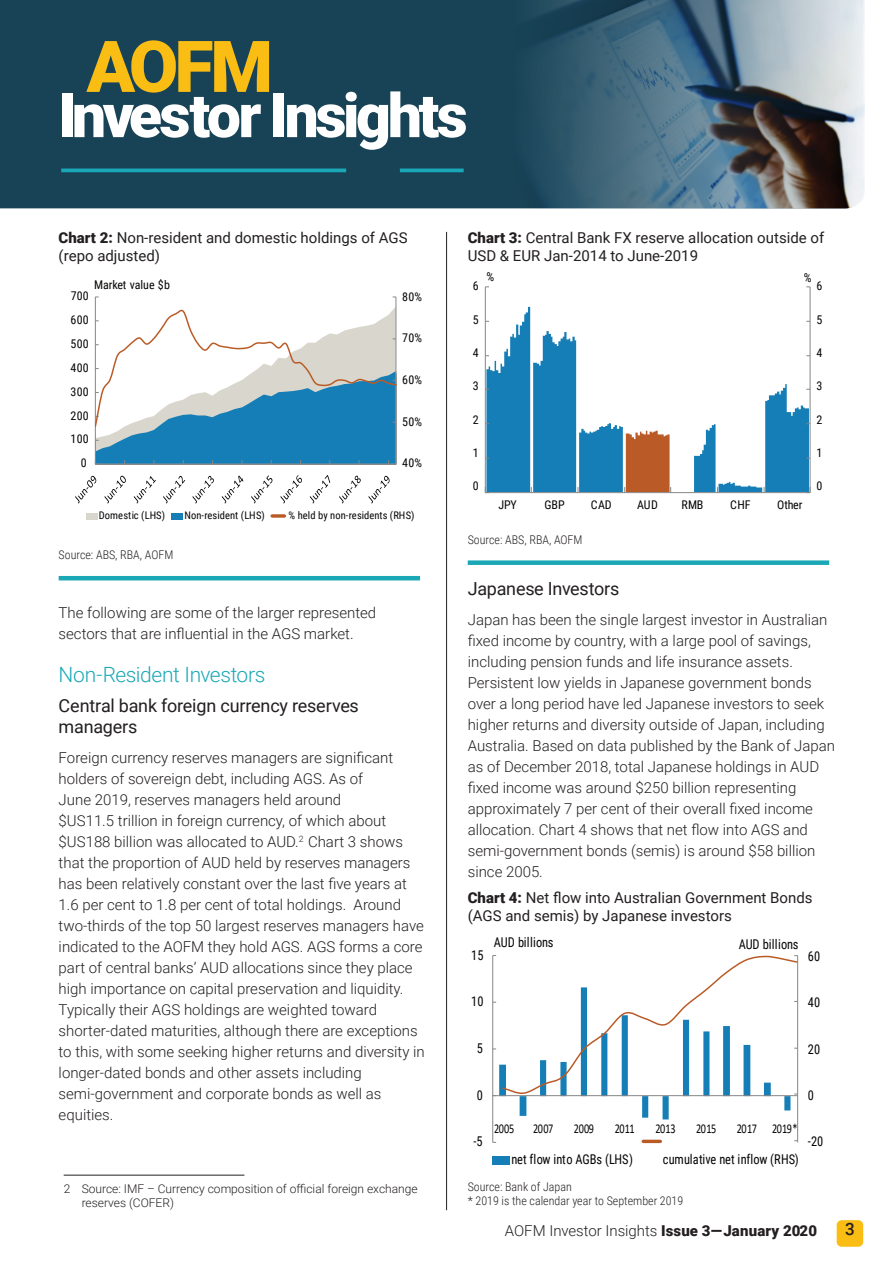
<style>
.page{position:relative;width:893px;height:1263px;background:#fff}
.page>*{position:absolute;margin:0;border:0;box-sizing:border-box;transform-origin:0 0}
.t1{font:900 71.55px "Roboto";color:#fabd14}
.t2{font:900 60.9px "Roboto";letter-spacing:-.055em;color:#fff}
.AOFM_heading_two{font:300 21px "Roboto";letter-spacing:-.02em;color:#1aa8b6}
.AOFM_heading_three{font:18px/21.6px "Roboto";letter-spacing:-.01em;color:#231f20}
.AOFM_heading_one{font:500 16.95px "Roboto";color:#231f20}
.AOFM_body{font:300 15px/21px "Roboto";color:#231f20}
.AOFM_chart_heading{font:15px/18px "Roboto";color:#231f20}
.t3{font:13.5px "Roboto Condensed";letter-spacing:-.005em;color:#040503;scale:.92 1}
.t4{font:13.5px "Calibri";letter-spacing:-.04em;color:#040503;scale:.76 1}
.t5{font:12.3px "Roboto Condensed";color:#040503}
.t6{font:12px "Roboto Condensed";letter-spacing:.015em;color:#040503}
.AOFM_footnote{font:300 12px/13.5px "Roboto Condensed";color:#231f20}
.Body_indent{font:300 12px/14.4px "Roboto";color:#231f20}
.AOFM_body-2{font:300 12px "Roboto Condensed";color:#231f20}
.t7{font:10.5px "Roboto Condensed";color:#040503}
.s1{font-weight:900}
</style>
<div class="page">
<hr style="left:446px;top:232px;width:1px;height:978px;background:#231f20">
<div style="left:0;top:0;width:514px;height:208px;background:#184357"></div>
<svg style="left:61px;top:168px;width:285px;height:4px"></svg>
<svg style="left:400px;top:168px;width:64px;height:4px"></svg>
<hr style="left:59px;top:576px;width:361px;height:4px;background:#1aa8b6">
<div style="left:468px;top:560px;width:361px;height:5px;background:#1aa8b6"></div>
<img style="left:514px;top:0;width:351px;height:208px">
<hr style="left:64px;top:1175px;width:180px;height:1px;background:#231f20">
<hr style="left:810px;top:287px;width:1px;height:206px;background:#878686">
<hr style="left:485px;top:287px;width:1px;height:206px;background:#878686">
<hr style="left:485px;top:492px;width:325px;height:1px;background:#878686">
<svg style="left:694px;top:384px;width:117px;height:109px"></svg>
<svg style="left:485px;top:307px;width:186px;height:186px"></svg>
<hr style="left:396px;top:297px;width:1px;height:167px;background:#878686">
<hr style="left:95px;top:297px;width:1px;height:167px;background:#878686">
<svg style="left:95px;top:309px;width:301px;height:156px"></svg>
<svg style="left:75px;top:476px;width:21px;height:27px"></svg>
<svg style="left:104px;top:476px;width:22px;height:27px"></svg>
<svg style="left:134px;top:476px;width:22px;height:27px"></svg>
<svg style="left:163px;top:476px;width:22px;height:27px"></svg>
<svg style="left:192px;top:476px;width:22px;height:27px"></svg>
<svg style="left:222px;top:475px;width:21px;height:28px"></svg>
<svg style="left:251px;top:475px;width:21px;height:28px"></svg>
<svg style="left:280px;top:475px;width:22px;height:28px"></svg>
<svg style="left:310px;top:475px;width:20px;height:28px"></svg>
<svg style="left:339px;top:476px;width:22px;height:27px"></svg>
<svg style="left:368px;top:476px;width:22px;height:27px"></svg>
<div style="left:86px;top:513px;width:11px;height:7px;background:#d9d6cd"></div>
<div style="left:171px;top:513px;width:12px;height:7px;background:#157eb6"></div>
<svg style="left:272px;top:514px;width:12px;height:4px"></svg>
<hr style="left:797px;top:955px;width:1px;height:187px;background:#878686">
<hr style="left:492px;top:955px;width:1px;height:187px;background:#878686">
<svg style="left:493px;top:955px;width:306px;height:164px"></svg>
<div style="left:492px;top:1156px;width:17px;height:8px;background:#157eb6"></div>
<hr style="left:643px;top:1140px;width:17px;height:3px;background:#ba5b27">
<div style="left:837px;top:1220px;width:26px;height:27px;background:#fabd14;border-radius:5px"></div>
<p class="t1" style="left:86px;top:16px;width:188px">AOFM</p>
<p class="t2" style="left:59px;top:73px;width:411px">Investor Insights</p>
<p class="AOFM_chart_heading" style="left:59px;top:228px;width:350px"><span class="s1">Chart 2:</span> Non-resident and domestic holdings of AGS (repo adjusted)</p>
<p class="t6" style="left:94px;top:277px;width:77px">Market value $b</p>
<p class="t6" style="left:71px;top:288px;width:20px">700</p>
<p class="t6" style="left:71px;top:312px;width:20px">600</p>
<p class="t6" style="left:71px;top:335px;width:20px">500</p>
<p class="t6" style="left:71px;top:359px;width:20px">400</p>
<p class="t6" style="left:71px;top:383px;width:20px">300</p>
<p class="t6" style="left:71px;top:407px;width:20px">200</p>
<p class="t6" style="left:71px;top:431px;width:20px">100</p>
<p class="t6" style="left:81px;top:455px;width:7px">0</p>
<p class="t6" style="left:402px;top:288px;width:21px">80%</p>
<p class="t6" style="left:402px;top:329px;width:21px">70%</p>
<p class="t6" style="left:402px;top:371px;width:21px">60%</p>
<p class="t6" style="left:402px;top:413px;width:21px">50%</p>
<p class="t6" style="left:402px;top:455px;width:21px">40%</p>
<p class="t7" style="left:99px;top:508px;width:68px">Domestic (LHS)</p>
<p class="t7" style="left:184px;top:508px;width:82px">Non-resident (LHS)</p>
<p class="t7" style="left:289px;top:508px;width:127px">% held by non-residents (RHS)</p>
<p class="AOFM_body-2" style="left:59px;top:547px;width:116px">Source: ABS, RBA, AOFM</p>
<p class="AOFM_body" style="left:59px;top:602px;width:319px">The following are some of the larger represented sectors that are influential in the AGS market.</p>
<p class="AOFM_heading_two" style="left:59px;top:659px;width:208px">Non-Resident Investors</p>
<p class="AOFM_heading_three" style="left:59px;top:694px;width:302px">Central bank foreign currency reserves managers</p>
<p class="AOFM_body" style="left:59px;top:746px;width:368px">Foreign currency reserves managers are significant holders of sovereign debt, including AGS. As of<br>June 2019, reserves managers held around<br>$US11.5 trillion in foreign currency, of which about $US188 billion was allocated to AUD.<sup>2</sup> Chart 3 shows that the proportion of AUD held by reserves managers has been relatively constant over the last five years at 1.6 per cent to 1.8 per cent of total holdings. Around two-thirds of the top 50 largest reserves managers have indicated to the AOFM they hold AGS. AGS forms a core part of central banks’ AUD allocations since they place high importance on capital preservation and liquidity.<br>Typically their AGS holdings are weighted toward shorter-dated maturities, although there are exceptions to this, with some seeking higher returns and diversity in longer-dated bonds and other assets including semi-government and corporate bonds as well as equities.</p>
<p class="Body_indent" style="left:82px;top:1180px;width:337px;text-indent:-18px">2 Source: IMF – Currency composition of official foreign exchange reserves (COFER)</p>
<p class="AOFM_chart_heading" style="left:468px;top:228px;width:358px"><span class="s1">Chart 3:</span> Central Bank FX reserve allocation outside of<br>USD &amp; EUR Jan-2014 to June-2019</p>
<p class="t6" style="left:473px;top:278px;width:7px">6</p>
<p class="t5" style="left:486px;top:268px;width:9px">%</p>
<p class="t5" style="left:804px;top:269px;width:9px">%</p>
<p class="t6" style="left:816px;top:278px;width:7px">6</p>
<p class="t6" style="left:473px;top:311px;width:7px">5</p>
<p class="t6" style="left:816px;top:311px;width:7px">5</p>
<p class="t6" style="left:473px;top:344px;width:7px">4</p>
<p class="t6" style="left:816px;top:344px;width:7px">4</p>
<p class="t6" style="left:473px;top:378px;width:7px">3</p>
<p class="t6" style="left:816px;top:378px;width:7px">3</p>
<p class="t6" style="left:473px;top:411px;width:7px">2</p>
<p class="t6" style="left:816px;top:411px;width:7px">2</p>
<p class="t6" style="left:473px;top:444px;width:7px">1</p>
<p class="t6" style="left:473px;top:477px;width:7px">0</p>
<p class="t6" style="left:498px;top:496px;width:20px">JPY</p>
<p class="t6" style="left:544px;top:496px;width:22px">GBP</p>
<p class="t6" style="left:591px;top:496px;width:22px">CAD</p>
<p class="t6" style="left:637px;top:496px;width:22px">AUD</p>
<p class="t6" style="left:682px;top:496px;width:23px">RMB</p>
<p class="t6" style="left:730px;top:496px;width:22px">CHF</p>
<p class="t6" style="left:777px;top:496px;width:27px">Other</p>
<p class="t6" style="left:816px;top:444px;width:7px">1</p>
<p class="t6" style="left:816px;top:477px;width:7px">0</p>
<p class="AOFM_footnote" style="left:468px;top:532px;width:116px">Source: ABS, RBA, AOFM</p>
<p class="AOFM_heading_three" style="left:468px;top:577px;width:153px">Japanese Investors</p>
<p class="AOFM_body" style="left:468px;top:608px;width:369px">Japan has been the single largest investor in Australian fixed income by country, with a large pool of savings, including pension funds and life insurance assets.<br>Persistent low yields in Japanese government bonds over a long period have led Japanese investors to seek higher returns and diversity outside of Japan, including Australia. Based on data published by the Bank of Japan as of December 2018, total Japanese holdings in AUD fixed income was around $250 billion representing approximately 7 per cent of their overall fixed income allocation. Chart 4 shows that net flow into AGS and semi-government bonds (semis) is around $58 billion since 2005.</p>
<p class="AOFM_chart_heading" style="left:468px;top:888px;width:346px"><span class="s1">Chart 4:</span> Net flow into Australian Government Bonds (AGS and semis) by Japanese investors</p>
<p class="t3" style="left:471px;top:945px;width:15px">15</p>
<p class="t3" style="left:494px;top:933px;width:66px">AUD billions</p>
<p class="t3" style="left:739px;top:934px;width:66px">AUD billions</p>
<p class="t3" style="left:808px;top:947px;width:15px">60</p>
<p class="t3" style="left:471px;top:992px;width:15px">10</p>
<p class="t3" style="left:808px;top:993px;width:15px">40</p>
<p class="t3" style="left:477px;top:1039px;width:8px">5</p>
<p class="t3" style="left:808px;top:1039px;width:15px">20</p>
<p class="t3" style="left:477px;top:1085px;width:8px">0</p>
<p class="t3" style="left:473px;top:1132px;width:12px">-5</p>
<p class="t4" style="left:494px;top:1119px;width:28px">2005</p>
<p class="t4" style="left:533px;top:1119px;width:28px">2007</p>
<p class="t4" style="left:574px;top:1119px;width:28px">2009</p>
<p class="t4" style="left:615px;top:1119px;width:28px">2011</p>
<p class="t4" style="left:655px;top:1119px;width:28px">2013</p>
<p class="t4" style="left:696px;top:1119px;width:28px">2015</p>
<p class="t4" style="left:737px;top:1119px;width:81px">2017 2019*</p>
<p class="t3" style="left:512px;top:1150px;width:134px">net flow into AGBs (LHS)</p>
<p class="t3" style="left:663px;top:1150px;width:149px">cumulative net inflow (RHS)</p>
<p class="AOFM_footnote" style="left:468px;top:1180px;width:217px">Source: Bank of Japan<br>* 2019 is the calendar year to September 2019</p>
<p class="t3" style="left:808px;top:1086px;width:8px">0</p>
<p class="t3" style="left:808px;top:1132px;width:18px">-20</p>
<p class="AOFM_body" style="left:505px;top:1220px;width:314px">AOFM Investor Insights <span class="s1">Issue 3—January 2020</span></p>
<p class="AOFM_heading_one" style="left:845px;top:1217px;width:11px">3</p>
</div>
